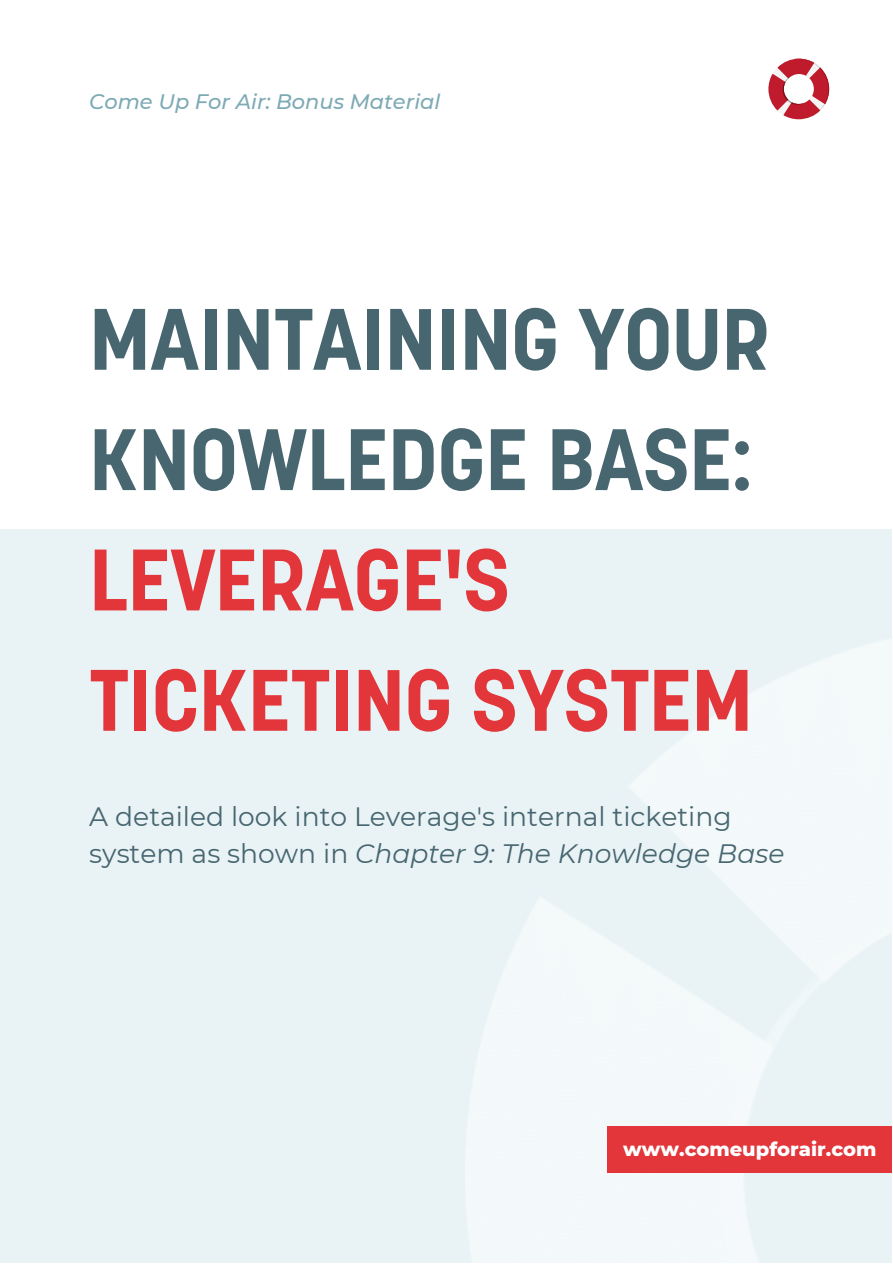
<style>
.page{position:relative;width:893px;height:1264px;background:#fff}
.page>*{position:absolute;margin:0;border:0;box-sizing:border-box;transform-origin:0 0}
.t1{font:700 86.25px/120.3px "Korolev";color:#476670}
.t2{font:700 86.25px/120.3px "Korolev";color:#e2363a}
.t3{font:26.55px/37px "Montserrat";color:#476670}
.t4{font:italic 500 21px "Montserrat";color:#7eaab5}
.t5{font:800 19.5px "Montserrat";color:#fff}
.s1{font-style:italic}
</style>
<div class="page">
<div style="left:0;top:529px;width:891px;height:733px;background:#e9f3f6"></div>
<img style="left:465px;top:623px;width:427px;height:639px">
<svg style="left:768px;top:59px;width:61px;height:60px"></svg>
<div style="left:607px;top:1126px;width:284px;height:46px;background:#e2363a"></div>
<p class="t4" style="left:89px;top:88px;width:352px">Come Up For Air: Bonus Material</p>
<h1 class="t1" style="left:89px;top:288px;width:681px">MAINTAINING YOUR<br>KNOWLEDGE BASE:</h1>
<h1 class="t2" style="left:89px;top:528px;width:665px">LEVERAGE'S<br>TICKETING SYSTEM</h1>
<p class="t3" style="left:89px;top:798px;width:696px">A detailed look into Leverage's internal ticketing system as shown in <span class="s1">Chapter 9: The Knowledge Base</span></p>
<p class="t5" style="left:623px;top:1136px;width:255px">www.comeupforair.com</p>
</div>
